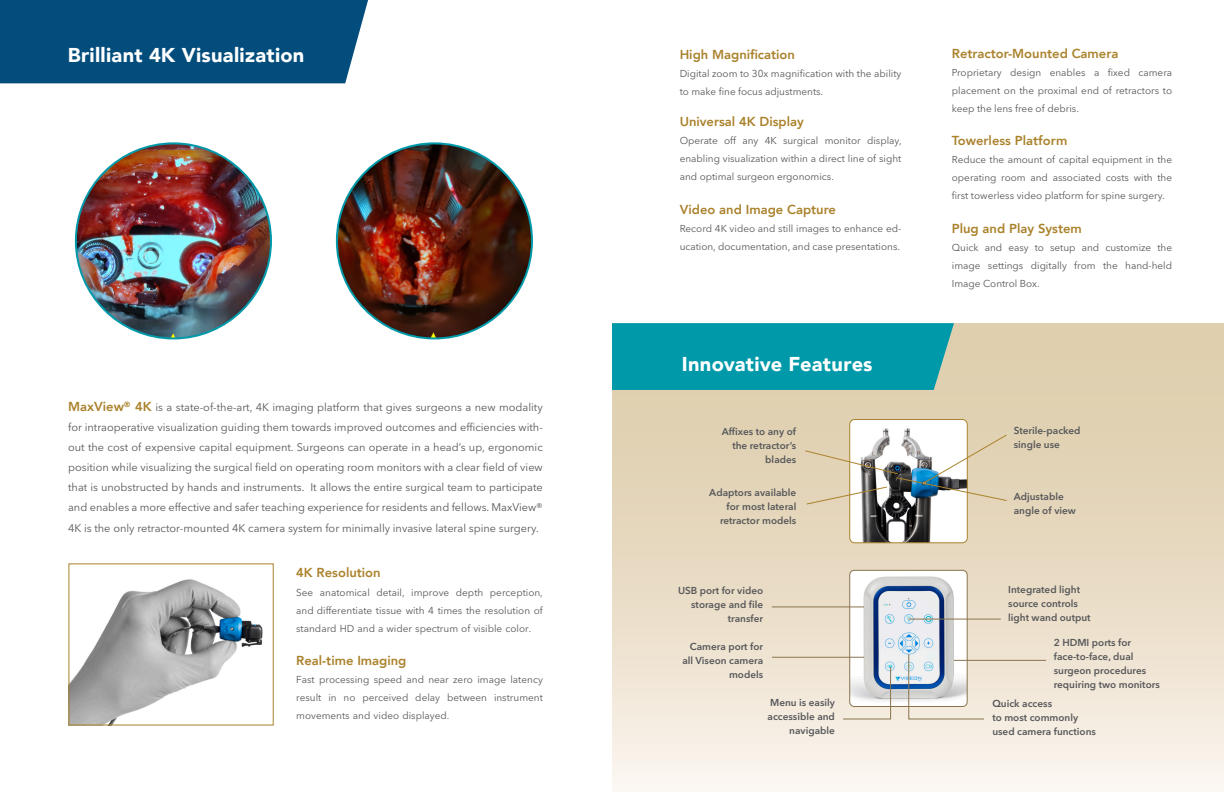
<style>
.page{position:relative;width:1224px;height:792px;background:#fff}
.page>*{position:absolute;margin:0;border:0;box-sizing:border-box;transform-origin:0 0}
.t1{font:900 20px "Avenir";letter-spacing:.015em;color:#fff}
.t2{font:800 13px "Avenir";color:#aa822c}
.t3{font:11px/20px "Avenir Next LT Pro";color:#57585a;text-align:justify}
.t4{font:10px/18px "Avenir Next LT Pro";color:#57585a;text-align:justify}
.t5{font:600 10px/14px "Avenir Next LT Pro";color:#57585a;text-align:right}
.s1{font-family:"Avenir";font-weight:800;font-size:13px;color:#aa822c}
</style>
<div class="page">
<div style="left:612px;top:323px;width:612px;height:469px;background:linear-gradient(to bottom,#dac9a4,#f8f1e9)"></div>
<img style="left:70px;top:579px;width:193px;height:145px">
<div style="left:68px;top:563px;width:206px;height:163px;border:1px solid #aa822c"></div>
<div style="left:0;top:0;width:368px;height:83px;background:#034d7c"></div>
<div style="left:612px;top:323px;width:342px;height:67px;background:#0099a9"></div>
<img style="left:850px;top:419px;width:117px;height:124px">
<div style="left:850px;top:419px;width:117px;height:124px;border:1px solid #aa822c;border-radius:5px"></div>
<svg style="left:805px;top:434px;width:202px;height:71px"></svg>
<img style="left:850px;top:570px;width:117px;height:135px">
<div style="left:850px;top:570px;width:117px;height:137px;border:1px solid #89744f;border-radius:4px"></div>
<hr style="left:909px;top:619px;width:92px;height:1px;background:#89744f">
<hr style="left:954px;top:660px;width:92px;height:1px;background:#89744f">
<hr style="left:772px;top:607px;width:92px;height:1px;background:#89744f">
<hr style="left:772px;top:657px;width:92px;height:1px;background:#89744f">
<svg style="left:843px;top:667px;width:48px;height:53px"></svg>
<svg style="left:908px;top:654px;width:76px;height:66px"></svg>
<img style="left:76px;top:143px;width:195px;height:195px;border-radius:98px">
<img style="left:335px;top:142px;width:197px;height:198px">
<p class="t1" style="left:68px;top:38px;width:238px">Brilliant 4K Visualization</p>
<p class="t3" style="left:68px;top:398px;width:476px"><span class="s1">MaxView</span><sup>®</sup> <span class="s1">4K</span> is a state-of-the-art, 4K imaging platform that gives surgeons a new modality for intraoperative visualization guiding them towards improved outcomes and efficiencies with&shy;out the cost of expensive capital equipment. Surgeons can operate in a head’s up, ergonomic position while visualizing the surgical field on operating room monitors with a clear field of view that is unobstructed by hands and instruments. It allows the entire surgical team to participate and enables a more effective and safer teaching experience for residents and fellows. MaxView®</p>
<p class="t3" style="left:68px;top:519px;width:472px">4K is the only retractor-mounted 4K camera system for minimally invasive lateral spine surgery.</p>
<p class="t2" style="left:296px;top:562px;width:86px">4K Resolution</p>
<p class="t4" style="left:296px;top:583px;width:248px">See anatomical detail, improve depth perception, and differentiate tissue with 4 times the resolution of standard HD and a wider spectrum of visible color.</p>
<p class="t2" style="left:296px;top:651px;width:112px">Real-time Imaging</p>
<p class="t4" style="left:296px;top:671px;width:248px">Fast processing speed and near zero image latency result in no perceived delay between instrument movements and video displayed.</p>
<p class="t2" style="left:680px;top:44px;width:117px">High Magnification</p>
<p class="t4" style="left:680px;top:64px;width:223px">Digital zoom to 30x magnification with the ability to make fine focus adjustments.</p>
<p class="t2" style="left:680px;top:111px;width:126px">Universal 4K Display</p>
<p class="t4" style="left:680px;top:132px;width:224px">Operate off any 4K surgical monitor display, enabling visualization within a direct line of sight and optimal surgeon ergonomics.</p>
<p class="t2" style="left:680px;top:199px;width:158px">Video and Image Capture</p>
<p class="t4" style="left:680px;top:219px;width:223px">Record 4K video and still images to enhance ed&shy;ucation, documentation, and case presentations.</p>
<p class="t1" style="left:682px;top:347px;width:192px">Innovative Features</p>
<p class="t5" style="left:722px;top:424px;width:76px">Affixes to any of</p>
<p class="t5" style="left:732px;top:438px;width:66px">the retractor’s blades</p>
<p class="t5" style="left:709px;top:485px;width:89px">Adaptors available</p>
<p class="t5" style="left:727px;top:499px;width:71px">for most lateral</p>
<p class="t5" style="left:720px;top:513px;width:78px">retractor models</p>
<p class="t2" style="left:952px;top:43px;width:168px">Retractor-Mounted Camera</p>
<p class="t4" style="left:952px;top:63px;width:222px">Proprietary design enables a fixed camera placement on the proximal end of retractors to keep the lens free of debris.</p>
<p class="t2" style="left:952px;top:131px;width:117px">Towerless Platform</p>
<p class="t4" style="left:952px;top:151px;width:222px">Reduce the amount of capital equipment in the operating room and associated costs with the first towerless video platform for spine surgery.</p>
<p class="t2" style="left:952px;top:218px;width:132px">Plug and Play System</p>
<p class="t4" style="left:952px;top:239px;width:222px">Quick and easy to setup and customize the image settings digitally from the hand-held Image Control Box.</p>
<p class="t5" style="left:1014px;top:423px;width:68px">Sterile-packed</p>
<p class="t5" style="left:1014px;top:437px;width:48px">single use</p>
<p class="t5" style="left:1014px;top:489px;width:52px">Adjustable</p>
<p class="t5" style="left:1014px;top:503px;width:64px">angle of view</p>
<p class="t5" style="left:678px;top:583px;width:87px">USB port for video storage and file transfer</p>
<p class="t5" style="left:1008px;top:582px;width:73px">Integrated light</p>
<p class="t5" style="left:1008px;top:596px;width:71px">source controls</p>
<p class="t5" style="left:1008px;top:610px;width:84px">light wand output</p>
<p class="t5" style="left:682px;top:640px;width:82px">Camera port for all Viseon camera models</p>
<p class="t5" style="left:1054px;top:636px;width:79px">2 HDMI ports for</p>
<p class="t5" style="left:1054px;top:650px;width:81px">face-to-face, dual</p>
<p class="t5" style="left:1054px;top:664px;width:94px">surgeon procedures</p>
<p class="t5" style="left:1054px;top:678px;width:108px">requiring two monitors</p>
<p class="t5" style="left:768px;top:696px;width:69px">Menu is easily accessible and navigable</p>
<p class="t5" style="left:992px;top:696px;width:61px">Quick access</p>
<p class="t5" style="left:992px;top:710px;width:87px">to most commonly</p>
<p class="t5" style="left:992px;top:724px;width:105px">used camera functions</p>
</div>
